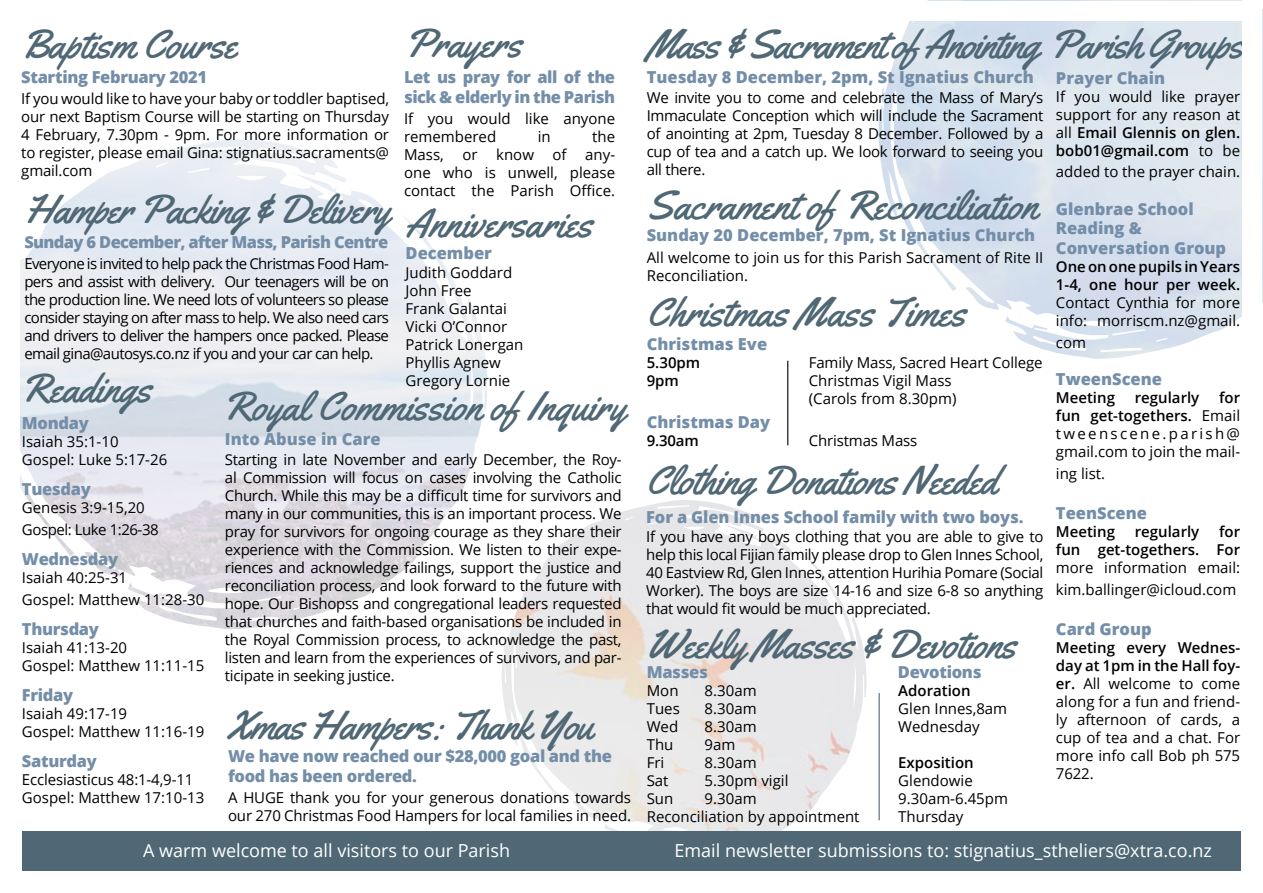
<style>
.page{position:relative;width:1263px;height:893px;background:#fff}
.page>*{position:absolute;margin:0;border:0;box-sizing:border-box;transform-origin:0 0}
.t1{font:40.5px "Yellowtail";letter-spacing:-.02em;color:#506875}
.t2{font:40.5px "Yellowtail";color:#506875}
.t3{font:40.5px "Yellowtail";letter-spacing:-.04em;color:#506875}
.t4{font:18px "Open Sans";color:#fff}
.t5{font:800 16.5px/19.6px "Open Sans";letter-spacing:-.01em;color:#748ea8}
.t6{font:800 16.5px/19.5px "Open Sans";letter-spacing:-.03em;color:#748ea8}
.t7{font:800 16.5px "Open Sans";letter-spacing:-.04em;color:#748ea8}
.t8{font:15px/18px "Open Sans";color:#000}
.t9{font:600 15px/18px "Open Sans";color:#000}
.t10{font:15px/21.6px "Open Sans";letter-spacing:-.03em;color:#000}
.s1{font-weight:600}
</style>
<div class="page">
<svg style="left:667px;top:500px;width:201px;height:332px"></svg>
<img style="left:500px;top:502px;width:336px;height:330px">
<div style="left:22px;top:832px;width:1218px;height:39px;background:#506875"></div>
<svg style="left:137px;top:322px;width:350px;height:307px"></svg>
<img style="left:20px;top:139px;width:457px;height:456px">
<svg style="left:1013px;top:327px;width:212px;height:32px;fill:#dae4ee"></svg>
<img style="left:878px;top:0;width:385px;height:327px">
<div style="left:1242px;top:0;width:20px;height:893px;background:#fff"></div>
<div style="left:0;top:1px;width:1261px;height:20px;background:#fff"></div>
<hr style="left:879px;top:693px;width:1px;height:127px;background:#506875">
<hr style="left:787px;top:361px;width:1px;height:84px;background:#000">
<h1 class="t2" style="left:404px;top:17px;width:119px">Prayers</h1>
<h1 class="t1" style="left:21px;top:18px;width:217px">Baptism Course</h1>
<p class="t5" style="left:21px;top:66px;width:188px">Starting February 2021</p>
<p class="t6" style="left:404px;top:67px;width:213px">Let us pray for all of the sick &amp; elderly in the Parish</p>
<p class="t8" style="left:21px;top:89px;width:369px;text-align:justify">If you would like to have your baby or toddler baptised, our next Baptism Course will be starting on Thursday 4 February, 7.30pm - 9pm. For more information or to register, please email Gina: stignatius.sacraments@ gmail.com</p>
<p class="t8" style="left:404px;top:109px;width:213px">If you would like anyone remembered</p>
<p class="t8" style="left:404px;top:127px;width:213px;text-align:justify;text-indent:188px">the Mass, or know of any&shy;one who is unwell, please contact the Parish Office.</p>
<p class="t8" style="left:538px;top:127px;width:15px">in</p>
<h1 class="t1" style="left:24px;top:183px;width:367px">Hamper Packing &amp; Delivery</h1>
<p class="t8" style="left:24px;top:254px;width:366px;text-align:justify">Everyone is invited to help pack the Christmas Food Ham&shy;pers and assist with delivery. Our teenagers will be on the production line. We need lots of volunteers so please consider staying on after mass to help. We also need cars and drivers to deliver the hampers once packed. Please email gina@autosys.co.nz if you and your car can help.</p>
<h1 class="t2" style="left:406px;top:197px;width:188px">Anniversaries</h1>
<p class="t5" style="left:406px;top:242px;width:88px">December</p>
<p class="t7" style="left:24px;top:229px;width:365px">Sunday 6 December, after Mass, Parish Centre</p>
<p class="t8" style="left:406px;top:264px;width:119px">Judith Goddard<br>John Free<br>Frank Galantai<br>Vicki O’Connor<br>Patrick Lonergan<br>Phyllis Agnew<br>Gregory Lornie</p>
<h1 class="t2" style="left:20px;top:362px;width:133px">Readings</h1>
<h1 class="t2" style="left:222px;top:380px;width:405px">Royal Commission of Inquiry</h1>
<p class="t8" style="left:225px;top:450px;width:398px;text-align:justify">Starting in late November and early December, the Roy&shy;al Commission will focus on cases involving the Catholic Church. While this may be a difficult time for survivors and many in our communities, this is an important process. We pray for survivors for ongoing courage as they share their experience with the Commission. We listen to their expe&shy;riences and acknowledge failings, support the justice and reconciliation process, and look forward to the future with hope. Our Bishopss and congregational leaders requested that churches and faith-based organisations be included in the Royal Commission process, to acknowledge the past, listen and learn from the experiences of survivors, and par&shy;ticipate in seeking justice.</p>
<p class="t5" style="left:22px;top:413px;width:68px">Monday</p>
<p class="t8" style="left:22px;top:433px;width:147px">Isaiah 35:1-10<br>Gospel: Luke 5:17-26</p>
<p class="t5" style="left:22px;top:479px;width:70px">Tuesday</p>
<p class="t10" style="left:22px;top:497px;width:138px">Genesis 3:9-15,20<br>Gospel: Luke 1:26-38</p>
<p class="t5" style="left:22px;top:548px;width:98px">Wednesday</p>
<p class="t8" style="left:22px;top:566px;width:184px;line-height:21.6px">Isaiah 40:25-31<br>Gospel: Matthew 11:28-30</p>
<p class="t5" style="left:22px;top:618px;width:79px">Thursday</p>
<p class="t8" style="left:22px;top:638px;width:184px">Isaiah 41:13-20<br>Gospel: Matthew 11:11-15</p>
<p class="t5" style="left:22px;top:684px;width:53px">Friday</p>
<p class="t8" style="left:22px;top:704px;width:184px">Isaiah 49:17-19<br>Gospel: Matthew 11:16-19</p>
<p class="t5" style="left:22px;top:750px;width:76px">Saturday</p>
<p class="t8" style="left:22px;top:770px;width:184px">Ecclesiasticus 48:1-4,9-11<br>Gospel: Matthew 17:10-13</p>
<p class="t5" style="left:225px;top:429px;width:157px">Into Abuse in Care</p>
<h1 class="t1" style="left:228px;top:699px;width:367px">Xmas Hampers: Thank You</h1>
<p class="t5" style="left:228px;top:745px;width:385px">We have now reached our $28,000 goal and the food has been ordered.</p>
<p class="t8" style="left:228px;top:788px;width:405px">A HUGE thank you for your generous donations towards our 270 Christmas Food Hampers for local families in need.</p>
<h1 class="t3" style="left:647px;top:18px;width:598px">Mass &amp; Sacrament of Anointing Parish Groups</h1>
<p class="t8" style="left:647px;top:88px;width:398px;text-align:justify">We invite you to come and celebrate the Mass of Mary’s Immaculate Conception which will include the Sacrament of anointing at 2pm, Tuesday 8 December. Followed by a cup of tea and a catch up. We look forward to seeing you all there.</p>
<p class="t5" style="left:647px;top:66px;width:389px">Tuesday 8 December, 2pm, St Ignatius Church</p>
<p class="t5" style="left:1056px;top:67px;width:111px">Prayer Chain</p>
<p class="t8" style="left:1056px;top:87px;width:186px;text-align:justify">If you would like prayer support for any reason at all <span class="s1">Email Glennis on glen. bob01@gmail.com</span> to be</p>
<p class="t8" style="left:1056px;top:162px;width:186px">added to the prayer chain.</p>
<p class="t5" style="left:1056px;top:198px;width:172px">Glenbrae School<br>Reading &amp;<br>Conversation Group</p>
<p class="t9" style="left:1056px;top:257px;width:186px">One on one pupils in Years<br>1-4, one hour per week.</p>
<p class="t8" style="left:1056px;top:293px;width:186px">Contact Cynthia for more info: morriscm.nz@gmail.</p>
<p class="t8" style="left:1056px;top:333px;width:32px">com</p>
<p class="t5" style="left:1056px;top:368px;width:108px">TweenScene</p>
<p class="t9" style="left:1056px;top:388px;width:61px">Meeting</p>
<p class="t9" style="left:1135px;top:388px;width:66px">regularly</p>
<h1 class="t2" style="left:647px;top:179px;width:392px">Sacrament of Reconciliation</h1>
<p class="t8" style="left:647px;top:248px;width:398px">All welcome to join us for this Parish Sacrament of Rite II<br>Reconciliation.</p>
<p class="t5" style="left:647px;top:225px;width:390px">Sunday 20 December, 7pm, St Ignatius Church</p>
<h1 class="t2" style="left:647px;top:287px;width:320px">Christmas Mass Times</h1>
<p class="t5" style="left:647px;top:334px;width:122px">Christmas Eve</p>
<p class="t9" style="left:647px;top:354px;width:55px">5.30pm</p>
<p class="t8" style="left:809px;top:354px;width:235px">Family Mass, Sacred Heart College</p>
<p class="t9" style="left:647px;top:372px;width:34px">9pm</p>
<p class="t8" style="left:809px;top:372px;width:149px">Christmas Vigil Mass (Carols from 8.30pm)</p>
<p class="t5" style="left:647px;top:412px;width:125px">Christmas Day</p>
<p class="t9" style="left:647px;top:432px;width:54px">9.30am</p>
<p class="t8" style="left:809px;top:432px;width:110px">Christmas Mass</p>
<p class="t8" style="left:1056px;top:388px;width:186px;text-align:justify;text-indent:163px"><span class="s1">for fun get-togethers.</span> Email tweenscene.parish@ gmail.com to join the mail-</p>
<p class="t8" style="left:1056px;top:464px;width:51px">ing list.</p>
<p class="t5" style="left:1056px;top:502px;width:93px">TeenScene</p>
<p class="t9" style="left:1056px;top:522px;width:61px">Meeting</p>
<p class="t9" style="left:1135px;top:522px;width:66px">regularly</p>
<h1 class="t1" style="left:646px;top:455px;width:352px">Clothing Donations Needed</h1>
<p class="t8" style="left:646px;top:528px;width:399px;text-align:justify">If you have any boys clothing that you are able to give to help this local Fijian family please drop to Glen Innes School, 40 Eastview Rd, Glen Innes, attention Hurihia Pomare (Social Worker). The boys are size 14-16 and size 6-8 so anything that would fit would be much appreciated.</p>
<p class="t5" style="left:646px;top:506px;width:379px">For a Glen Innes School family with two boys.</p>
<p class="t9" style="left:1056px;top:522px;width:186px;text-align:right">for<br>fun get-togethers. For</p>
<p class="t8" style="left:1056px;top:557px;width:186px;line-height:21.6px">more information email: kim.ballinger@icloud.com</p>
<p class="t5" style="left:1056px;top:619px;width:97px">Card Group</p>
<p class="t8" style="left:1056px;top:638px;width:186px;text-align:justify"><span class="s1">Meeting every Wednes&shy;day at 1pm in the Hall foy&shy;er.</span> All welcome to come along for a fun and friend&shy;ly afternoon of cards, a cup of tea and a chat. For more info call Bob ph 575<br>7622.</p>
<h1 class="t1" style="left:647px;top:618px;width:371px">Weekly Masses &amp; Devotions</h1>
<p class="t8" style="left:647px;top:681px;width:33px">Mon</p>
<p class="t8" style="left:705px;top:681px;width:54px">8.30am</p>
<p class="t8" style="left:647px;top:699px;width:35px">Tues</p>
<p class="t8" style="left:705px;top:699px;width:54px">8.30am</p>
<p class="t8" style="left:647px;top:717px;width:33px">Wed</p>
<p class="t8" style="left:705px;top:717px;width:54px">8.30am</p>
<p class="t8" style="left:647px;top:735px;width:28px">Thu</p>
<p class="t8" style="left:705px;top:735px;width:32px">9am</p>
<p class="t8" style="left:647px;top:753px;width:19px">Fri</p>
<p class="t8" style="left:705px;top:753px;width:54px">8.30am</p>
<p class="t8" style="left:647px;top:771px;width:23px">Sat</p>
<p class="t8" style="left:705px;top:771px;width:85px">5.30pm vigil</p>
<p class="t8" style="left:647px;top:789px;width:28px">Sun</p>
<p class="t5" style="left:647px;top:661px;width:63px">Masses</p>
<p class="t5" style="left:898px;top:661px;width:85px">Devotions</p>
<p class="t9" style="left:898px;top:681px;width:74px">Adoration</p>
<p class="t8" style="left:898px;top:699px;width:110px">Glen Innes,8am<br>Wednesday</p>
<p class="t9" style="left:898px;top:753px;width:77px">Exposition</p>
<p class="t8" style="left:898px;top:771px;width:111px">Glendowie<br>9.30am-6.45pm<br>Thursday</p>
<p class="t8" style="left:647px;top:789px;width:214px;text-indent:58px">9.30am<br>Reconciliation by appointment</p>
<p class="t4" style="left:143px;top:838px;width:368px">A warm welcome to all visitors to our Parish</p>
<p class="t4" style="left:674px;top:838px;width:539px">Email newsletter submissions to: stignatius_stheliers@xtra.co.nz</p>
</div>
